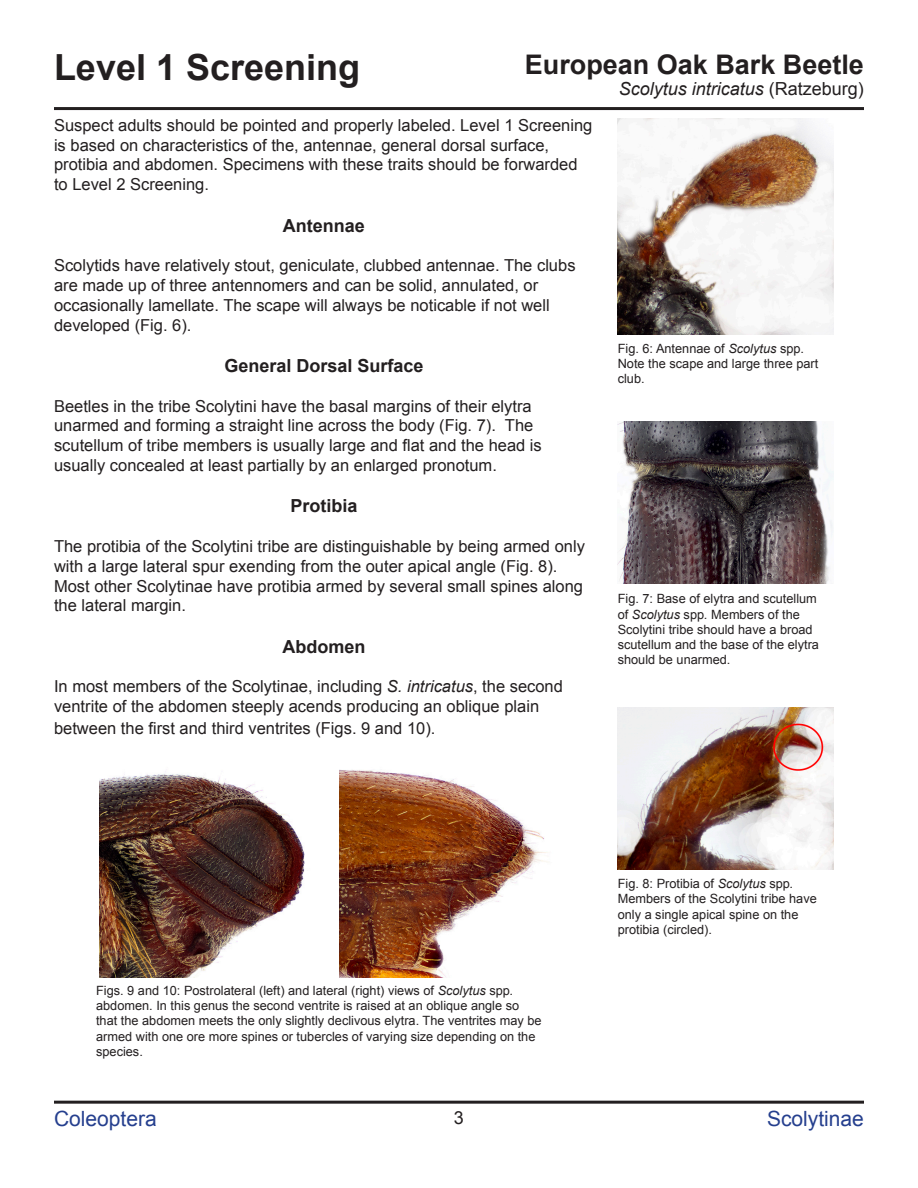
<style>
.page{position:relative;width:918px;height:1188px;background:#fff}
.page>*{position:absolute;margin:0;border:0;box-sizing:border-box;transform-origin:0 0}
.t1{font:700 36px "Arial";color:#231f20}
.t2{font:700 27px "Arial";color:#231f20}
.t3{font:21px "Arial";color:#253f8e}
.t4{font:700 18px "Arial";color:#231f20}
.t5{font:italic 18px "Arial";color:#231f20}
.t6{font:18px "Arial";color:#231f20}
.t7{font:16.5px/19.8px "Arial";color:#231f20}
.t8{font:12.75px/15.3px "Arial";color:#231f20}
.s1{font-style:italic}
.s2{font-style:normal}
</style>
<div class="page">
<hr style="left:54px;top:1101px;width:810px;height:3px;background:#231f20">
<hr style="left:54px;top:107px;width:810px;height:3px;background:#231f20">
<img style="left:618px;top:422px;width:216px;height:162px">
<img style="left:618px;top:707px;width:216px;height:162px">
<img style="left:618px;top:119px;width:216px;height:216px">
<img style="left:99px;top:771px;width:206px;height:206px">
<img style="left:339px;top:769px;width:209px;height:208px">
<p class="t1" style="left:54px;top:44px;width:308px">Level 1 Screening</p>
<p class="t7" style="left:54px;top:115px;width:540px">Suspect adults should be pointed and properly labeled. Level 1 Screening is based on characteristics of the, antennae, general dorsal surface, protibia and abdomen. Specimens with these traits should be forwarded to Level 2 Screening.</p>
<p class="t4" style="left:283px;top:213px;width:84px">Antennae</p>
<p class="t7" style="left:54px;top:256px;width:523px">Scolytids have relatively stout, geniculate, clubbed antennae. The clubs are made up of three antennomers and can be solid, annulated, or occasionally lamellate. The scape will always be noticable if not well developed (Fig. 6).</p>
<p class="t4" style="left:224px;top:354px;width:201px">General Dorsal Surface</p>
<p class="t7" style="left:54px;top:396px;width:489px">Beetles in the tribe Scolytini have the basal margins of their elytra unarmed and forming a straight line across the body (Fig. 7). The scutellum of tribe members is usually large and flat and the head is usually concealed at least partially by an enlarged pronotum.</p>
<p class="t4" style="left:290px;top:494px;width:69px">Protibia</p>
<p class="t7" style="left:54px;top:536px;width:532px">The protibia of the Scolytini tribe are distinguishable by being armed only with a large lateral spur exending from the outer apical angle (Fig. 8).<br>Most other Scolytinae have protibia armed by several small spines along the lateral margin.</p>
<p class="t4" style="left:283px;top:634px;width:84px">Abdomen</p>
<p class="t7" style="left:54px;top:677px;width:510px">In most members of the Scolytinae, including <span class="s1">S. intricatus</span>, the second ventrite of the abdomen steeply acends producing an oblique plain</p>
<p class="t7" style="left:54px;top:718px;width:383px">between the first and third ventrites (Figs. 9 and 10).</p>
<h2 class="t2" style="left:525px;top:46px;width:341px">European Oak Bark Beetle</h2>
<p class="t5" style="left:619px;top:77px;width:247px">Scolytus intricatus <span class="s2">(Ratzeburg)</span></p>
<p class="t8" style="left:618px;top:341px;width:202px">Fig. 6: Antennae of <span class="s1">Scolytus</span> spp.<br>Note the scape and large three part club.</p>
<p class="t8" style="left:618px;top:591px;width:203px">Fig. 7: Base of elytra and scutellum of <span class="s1">Scolytus</span> spp<span class="s1">.</span> Members of the<br>Scolytini tribe should have a broad scutellum and the base of the elytra should be unarmed.</p>
<p class="t8" style="left:96px;top:983px;width:447px">Figs. 9 and 10: Postrolateral (left) and lateral (right) views of <span class="s1">Scolytus</span> spp<span class="s1">. </span>abdomen. In this genus the second ventrite is raised at an oblique angle so that the abdomen meets the only slightly declivous elytra. The ventrites may be armed with one ore more spines or tubercles of varying size depending on the species.</p>
<p class="t8" style="left:618px;top:876px;width:201px">Fig. 8: Protibia of <span class="s1">Scolytus</span> spp<span class="s1">.<br></span>Members of the Scolytini tribe have only a single apical spine on the protibia (circled).</p>
<p class="t3" style="left:54px;top:1105px;width:104px">Coleoptera</p>
<p class="t6" style="left:454px;top:1106px;width:12px">3</p>
<p class="t3" style="left:767px;top:1105px;width:98px">Scolytinae</p>
</div>
